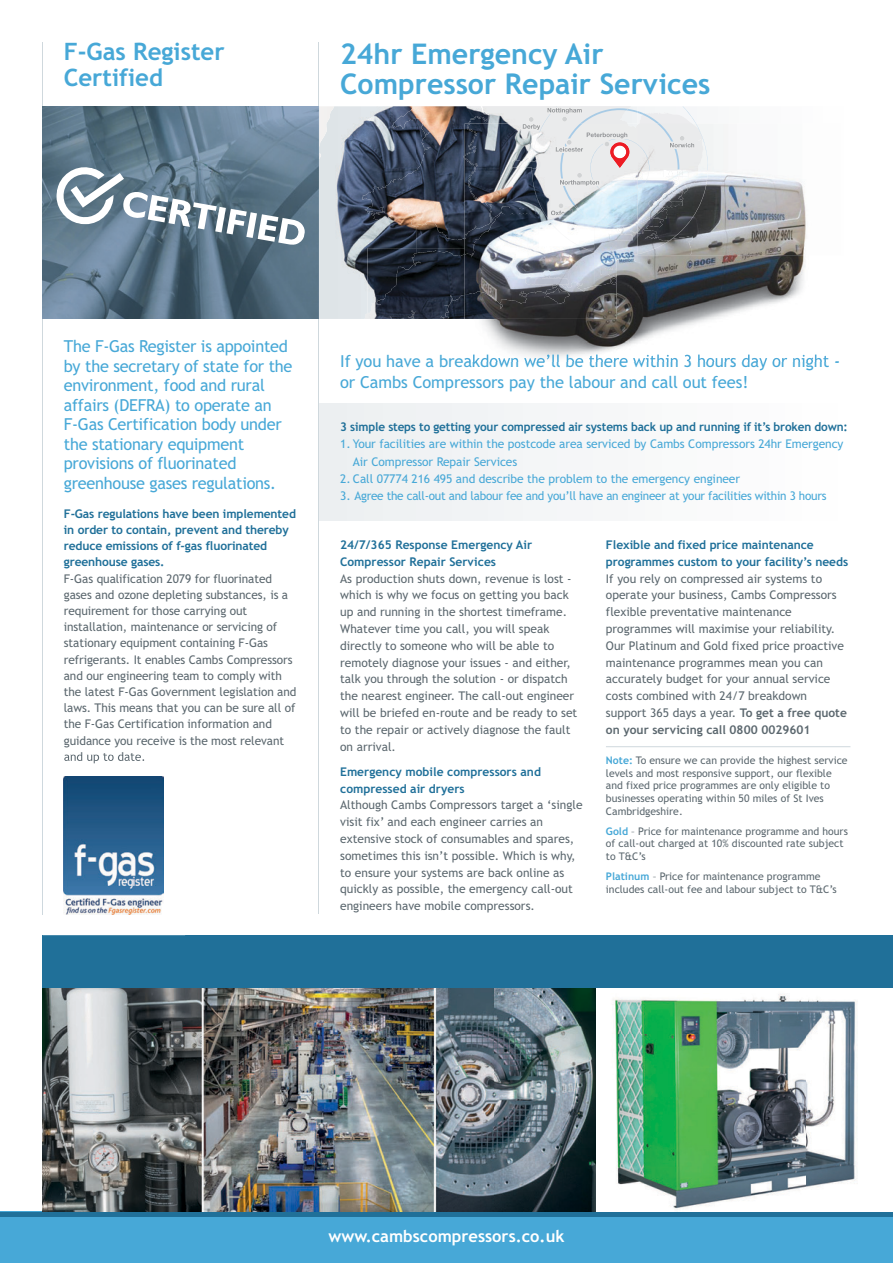
<style>
.page{position:relative;width:893px;height:1263px;background:#fff}
.page>*{position:absolute;margin:0;border:0;box-sizing:border-box;transform-origin:0 0}
.t1{font:700 28.5px/30px "Trebuchet MS";color:#47a8d7}
.t2{font:700 24px/25.5px "Trebuchet MS";color:#47a8d7}
.t3{font:16.5px/19.5px "Trebuchet MS";letter-spacing:-.015em;color:#47a8d7}
.t4{font:700 16.5px "Trebuchet MS";color:#fff}
.t5{font:12px/16.8px "Trebuchet MS";color:#5c686f}
.t6{font:700 12px/16.2px "Trebuchet MS";letter-spacing:-.01em;color:#207099}
.t7{font:12px/17.2px "Trebuchet MS";letter-spacing:-.005em;color:#47a8d7}
.t8{font:10.5px/12.9px "Trebuchet MS";color:#5c686f}
.s1{font-weight:700}
.s2{font-weight:700;color:#47a8d7}
</style>
<div class="page">
<div style="left:0;top:1212px;width:893px;height:51px;background:#47a8d7"></div>
<hr style="left:0;top:1212px;width:893px;height:4px;background:#207099">
<svg style="left:416px;top:107px;width:281px;height:212px;background:#4a515c"></svg>
<svg style="left:416px;top:106px;width:50px;height:134px;background:#5e5c63"></svg>
<svg style="left:682px;top:106px;width:14px;height:18px"></svg>
<div style="left:319px;top:404px;width:531px;height:117px;background:#f5f6f8"></div>
<div style="left:43px;top:935px;width:850px;height:54px;background:#207099"></div>
<hr style="left:42px;top:43px;width:1px;height:871px;background:#cfd8dd">
<hr style="left:319px;top:43px;width:1px;height:871px;background:#cfd8dd">
<img style="left:612px;top:994px;width:245px;height:216px">
<img style="left:43px;top:106px;width:373px;height:213px">
<img style="left:63px;top:760px;width:91px;height:155px">
<img style="left:64px;top:755px;width:80px;height:8px">
<img style="left:64px;top:776px;width:100px;height:138px">
<svg style="left:54px;top:165px;width:251px;height:80px"></svg>
<hr style="left:606px;top:746px;width:244px;height:1px;background:#cfd8dd">
<img style="left:416px;top:118px;width:15px;height:52px">
<img style="left:368px;top:221px;width:65px;height:92px">
<img style="left:444px;top:295px;width:20px;height:24px">
<img style="left:320px;top:106px;width:14px;height:53px">
<img style="left:412px;top:250px;width:23px;height:14px">
<img style="left:490px;top:106px;width:136px;height:18px">
<img style="left:391px;top:106px;width:22px;height:23px">
<img style="left:464px;top:106px;width:26px;height:18px">
<img style="left:583px;top:108px;width:43px;height:16px">
<img style="left:544px;top:106px;width:13px;height:1px">
<img style="left:319px;top:106px;width:1px;height:213px">
<img style="left:464px;top:255px;width:353px;height:100px">
<img style="left:693px;top:124px;width:113px;height:131px">
<img style="left:637px;top:254px;width:56px;height:1px">
<img style="left:669px;top:124px;width:39px;height:117px">
<img style="left:637px;top:130px;width:63px;height:124px">
<svg style="left:669px;top:135px;width:27px;height:14px"></svg>
<svg style="left:649px;top:193px;width:33px;height:14px"></svg>
<svg style="left:663px;top:170px;width:25px;height:16px"></svg>
<img style="left:464px;top:355px;width:365px;height:6px">
<svg style="left:626px;top:106px;width:34px;height:23px"></svg>
<img style="left:617px;top:255px;width:1px;height:64px">
<img style="left:466px;top:124px;width:61px;height:128px">
<img style="left:594px;top:256px;width:43px;height:30px">
<img style="left:464px;top:222px;width:27px;height:17px">
<img style="left:464px;top:124px;width:28px;height:98px">
<img style="left:527px;top:131px;width:5px;height:124px">
<img style="left:532px;top:124px;width:105px;height:132px">
<img style="left:501px;top:207px;width:35px;height:7px">
<svg style="left:521px;top:107px;width:62px;height:24px"></svg>
<img style="left:587px;top:133px;width:40px;height:5px">
<svg style="left:600px;top:268px;width:28px;height:16px"></svg>
<svg style="left:550px;top:202px;width:22px;height:15px"></svg>
<svg style="left:525px;top:270px;width:45px;height:34px;background:#7d818a"></svg>
<svg style="left:608px;top:226px;width:25px;height:14px"></svg>
<svg style="left:512px;top:139px;width:117px;height:48px;background:#d0d3d7"></svg>
<img style="left:610px;top:142px;width:19px;height:26px">
<img style="left:43px;top:989px;width:552px;height:223px">
<h2 class="t2" style="left:64px;top:41px;width:162px">F-Gas Register<br>Certified</h2>
<h1 class="t1" style="left:340px;top:41px;width:372px">24hr Emergency Air<br>Compressor Repair Services</h1>
<p class="t3" style="left:64px;top:338px;width:230px">The F-Gas Register is appointed by the secretary of state for the environment, food and rural affairs (DEFRA) to operate an<br>F-Gas Certification body under the stationary equipment provisions of fluorinated greenhouse gases regulations.</p>
<p class="t6" style="left:64px;top:506px;width:234px">F-Gas regulations have been implemented in order to contain, prevent and thereby reduce emissions of f-gas fluorinated greenhouse gases.</p>
<p class="t5" style="left:64px;top:571px;width:234px;line-height:16.2px">F-Gas qualification 2079 for fluorinated gases and ozone depleting substances, is a requirement for those carrying out installation, maintenance or servicing of stationary equipment containing F-Gas refrigerants. It enables Cambs Compressors and our engineering team to comply with the latest F-Gas Government legislation and laws. This means that you can be sure all of the F-Gas Certification information and guidance you receive is the most relevant and up to date.</p>
<h3 class="t3" style="left:340px;top:352px;width:501px;line-height:21px">If you have a breakdown we’ll be there within 3 hours day or night - or Cambs Compressors pay the labour and call out fees!</h3>
<p class="t6" style="left:340px;top:420px;width:509px">3 simple steps to getting your compressed air systems back up and running if it’s broken down:</p>
<p class="t7" style="left:353px;top:437px;width:492px;text-indent:-13px">1. Your facilities are within the postcode area serviced by Cambs Compressors 24hr Emergency<br>Air Compressor Repair Services</p>
<p class="t7" style="left:340px;top:471px;width:401px">2. Call 07774 216 495 and describe the problem to the emergency engineer</p>
<p class="t7" style="left:340px;top:488px;width:488px">3. Agree the call-out and labour fee and you’ll have an engineer at your facilities within 3 hours</p>
<p class="t6" style="left:340px;top:537px;width:194px;line-height:16.8px">24/7/365 Response Emergency Air<br>Compressor Repair Services</p>
<p class="t5" style="left:340px;top:571px;width:239px">As production shuts down, revenue is lost - which is why we focus on getting you back up and running in the shortest timeframe.<br>Whatever time you call, you will speak directly to someone who will be able to remotely diagnose your issues - and either, talk you through the solution - or dispatch the nearest engineer. The call-out engineer will be briefed en-route and be ready to set to the repair or actively diagnose the fault on arrival.</p>
<p class="t6" style="left:340px;top:764px;width:202px;line-height:16.8px">Emergency mobile compressors and compressed air dryers</p>
<p class="t5" style="left:340px;top:798px;width:244px">Although Cambs Compressors target a ‘single visit fix’ and each engineer carries an extensive stock of consumables and spares, sometimes this isn’t possible. Which is why, to ensure your systems are back online as quickly as possible, the emergency call-out engineers have mobile compressors.</p>
<p class="t6" style="left:606px;top:537px;width:244px;line-height:16.8px">Flexible and fixed price maintenance programmes custom to your facility’s needs</p>
<p class="t5" style="left:606px;top:571px;width:242px">If you rely on compressed air systems to operate your business, Cambs Compressors flexible preventative maintenance programmes will maximise your reliability.<br>Our Platinum and Gold fixed price proactive maintenance programmes mean you can accurately budget for your annual service costs combined with 24/7 breakdown support 365 days a year. <span class="s1">To get a free quote on your servicing call 0800 0029601</span></p>
<p class="t8" style="left:606px;top:754px;width:243px"><span class="s2">Note:</span> To ensure we can provide the highest service levels and most responsive support, our flexible and fixed price programmes are only eligible to businesses operating within 50 miles of St Ives Cambridgeshire.</p>
<p class="t8" style="left:606px;top:825px;width:243px"><span class="s2">Gold</span> – Price for maintenance programme and hours of call-out charged at 10% discounted rate subject to T&amp;C’s</p>
<p class="t8" style="left:606px;top:870px;width:232px"><span class="s2">Platinum</span> – Price for maintenance programme includes call-out fee and labour subject to T&amp;C’s</p>
<h3 class="t4" style="left:329px;top:1229px;width:237px">www.cambscompressors.co.uk</h3>
</div>
